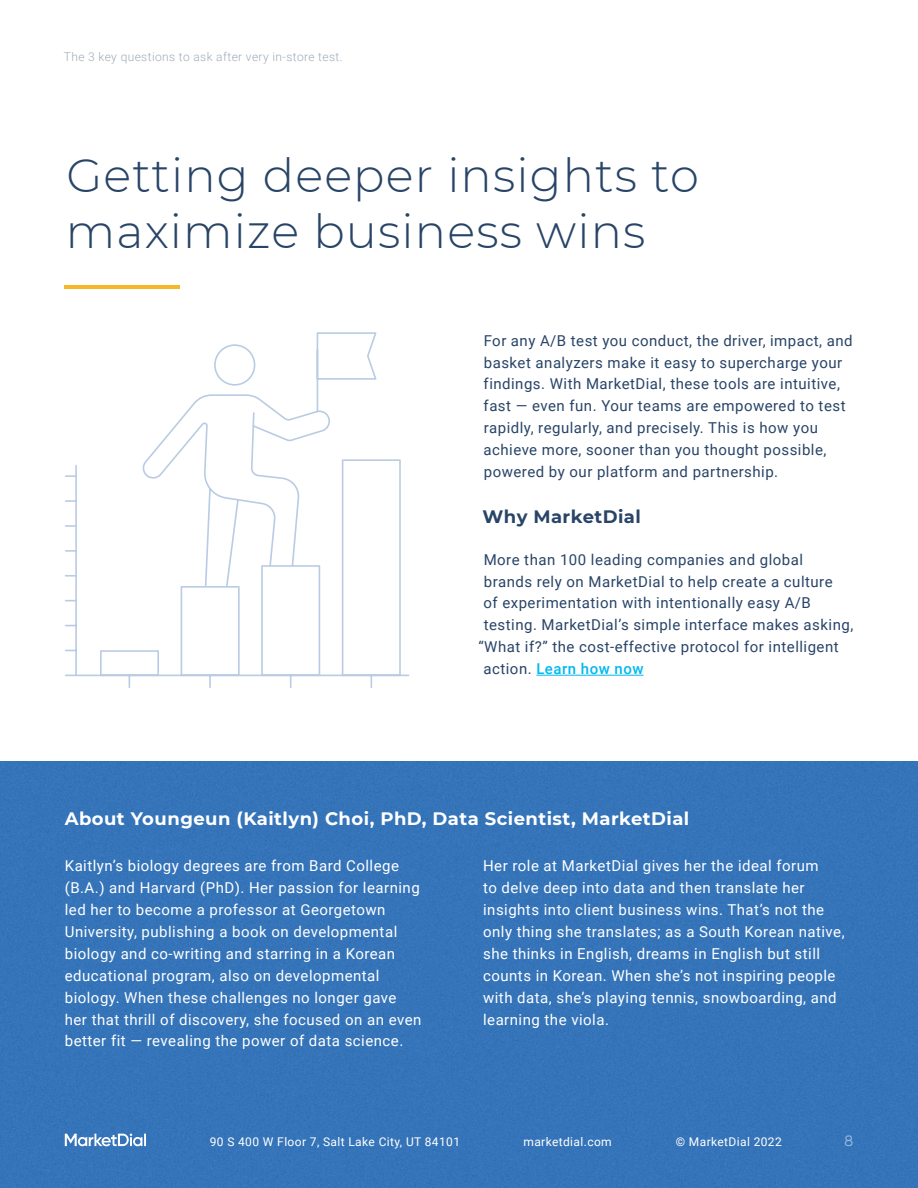
<style>
.page{position:relative;width:918px;height:1188px;background:#fff}
.page>*{position:absolute;margin:0;border:0;box-sizing:border-box;transform-origin:0 0}
.t1{font:300 46.5px/56.2px "Montserrat";letter-spacing:.025em;color:#284467}
.t2{font:700 18px "Montserrat";letter-spacing:.025em;color:#fff}
.t3{font:700 18px "Montserrat";letter-spacing:.025em;color:#284467}
.t4{font:300 18px "Grold";color:#fff}
.t5{font:15px/21.9px "Roboto";letter-spacing:.03em;color:#fff}
.t6{font:15px/21.9px "Roboto";letter-spacing:.03em;color:#284467}
.t7{font:500 15px "Roboto";letter-spacing:.03em;color:#00b9f0}
.t8{font:12px "Roboto";letter-spacing:.03em;color:#fff}
.t9{font:300 12px "Roboto";letter-spacing:.03em;color:#9eabba}
.s1{font-weight:400;color:#284467}
</style>
<div class="page">
<svg style="left:65px;top:332px;width:345px;height:356px"></svg>
<div style="left:0;top:762px;width:918px;height:426px;background:#3574b9"></div>
<hr style="left:536px;top:675px;width:108px;height:1px;background:#00b9f0">
<hr style="left:65px;top:285px;width:115px;height:4px;background:#f5b828">
<svg style="left:65px;top:1134px;width:81px;height:12px"></svg>
<p class="t9" style="left:64px;top:52px;width:280px">The 3 key questions to ask after very in-store test.</p>
<h1 class="t1" style="left:66px;top:151px;width:635px">Getting deeper insights to maximize business wins</h1>
<p class="t6" style="left:484px;top:330px;width:371px">For any A/B test you conduct, the driver, impact, and basket analyzers make it easy to supercharge your findings. With MarketDial, these tools are intuitive, fast — even fun. Your teams are empowered to test rapidly, regularly, and precisely. This is how you achieve more, sooner than you thought possible, powered by our platform and partnership.</p>
<p class="t3" style="left:483px;top:509px;width:160px">Why MarketDial</p>
<p class="t6" style="left:484px;top:549px;width:321px">More than 100 leading companies and global</p>
<p class="t6" style="left:484px;top:571px;width:350px">brands rely on MarketDial to help create a culture</p>
<p class="t6" style="left:483px;top:593px;width:329px">of experimentation with intentionally easy A/B</p>
<p class="t6" style="left:484px;top:615px;width:371px">testing. MarketDial’s simple interface makes asking,</p>
<p class="t6" style="left:478px;top:637px;width:362px">“What if?” the cost-effective protocol for intelligent</p>
<p class="t7" style="left:484px;top:660px;width:162px"><span class="s1">action.</span> Learn how now</p>
<p class="t2" style="left:65px;top:811px;width:626px">About Youngeun (Kaitlyn) Choi, PhD, Data Scientist, MarketDial</p>
<p class="t5" style="left:65px;top:856px;width:358px">Kaitlyn’s biology degrees are from Bard College (B.A.) and Harvard (PhD). Her passion for learning led her to become a professor at Georgetown University, publishing a book on developmental biology and co-writing and starring in a Korean educational program, also on developmental biology. When these challenges no longer gave her that thrill of discovery, she focused on an even better fit — revealing the power of data science.</p>
<p class="t5" style="left:483px;top:856px;width:363px">Her role at MarketDial gives her the ideal forum<br>to delve deep into data and then translate her insights into client business wins. That’s not the only thing she translates; as a South Korean native, she thinks in English, dreams in English but still counts in Korean. When she’s not inspiring people with data, she’s playing tennis, snowboarding, and learning the viola.</p>
<p class="t8" style="left:210px;top:1136px;width:252px">90 S 400 W Floor 7, Salt Lake City, UT 84101</p>
<p class="t8" style="left:524px;top:1136px;width:90px">marketdial.com</p>
<p class="t8" style="left:676px;top:1136px;width:108px">© MarketDial 2022</p>
<p class="t4" style="left:843px;top:1129px;width:11px">8</p>
</div>
